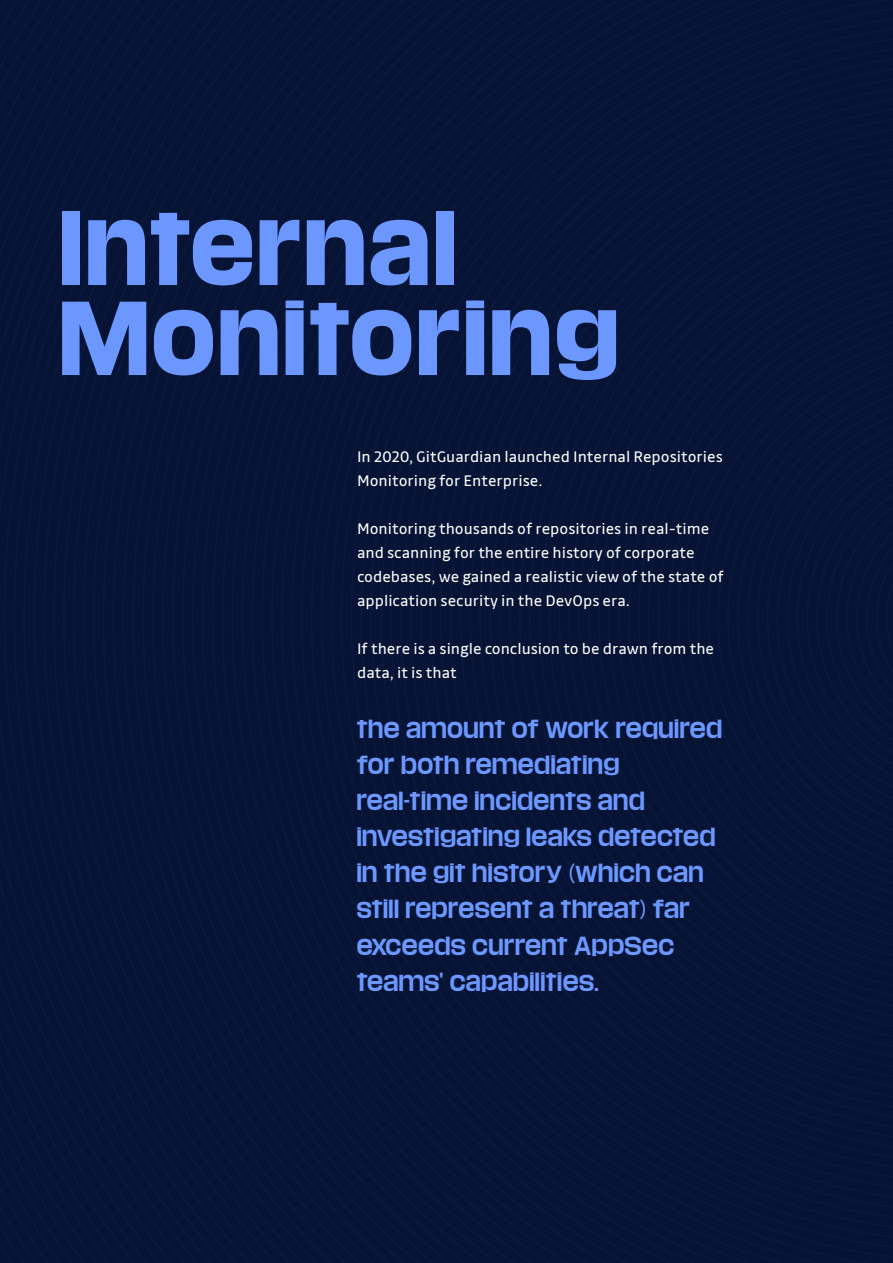
<style>
.page{position:relative;width:893px;height:1263px;background:#061334}
.page>*{position:absolute;margin:0;border:0;box-sizing:border-box;transform-origin:0 0}
.t1{font:700 90px/90px "Media Sans";letter-spacing:.05em;color:#6b97ff}
.t2{font:22.5px/36px "Media Sans";letter-spacing:.05em;color:#6b97ff}
.t3{font:16.5px/24px "Drive";color:#fff}
</style>
<div class="page">
<h1 class="t1" style="left:60px;top:200px;width:559px">Internal<br>Monitoring</h1>
<p class="t3" style="left:357px;top:445px;width:367px">In 2020, GitGuardian launched Internal Repositories<br>Monitoring for Enterprise.</p>
<p class="t3" style="left:357px;top:517px;width:368px">Monitoring thousands of repositories in real-time and scanning for the entire history of corporate codebases, we gained a realistic view of the state of application security in the DevOps era.</p>
<p class="t3" style="left:357px;top:637px;width:358px">If there is a single conclusion to be drawn from the data, it is that</p>
<h2 class="t2" style="left:357px;top:710px;width:366px">the amount of work required for both remediating real-time incidents and investigating leaks detected in the git history (which can still represent a threat) far exceeds current AppSec teams' capabilities.</h2>
</div>
